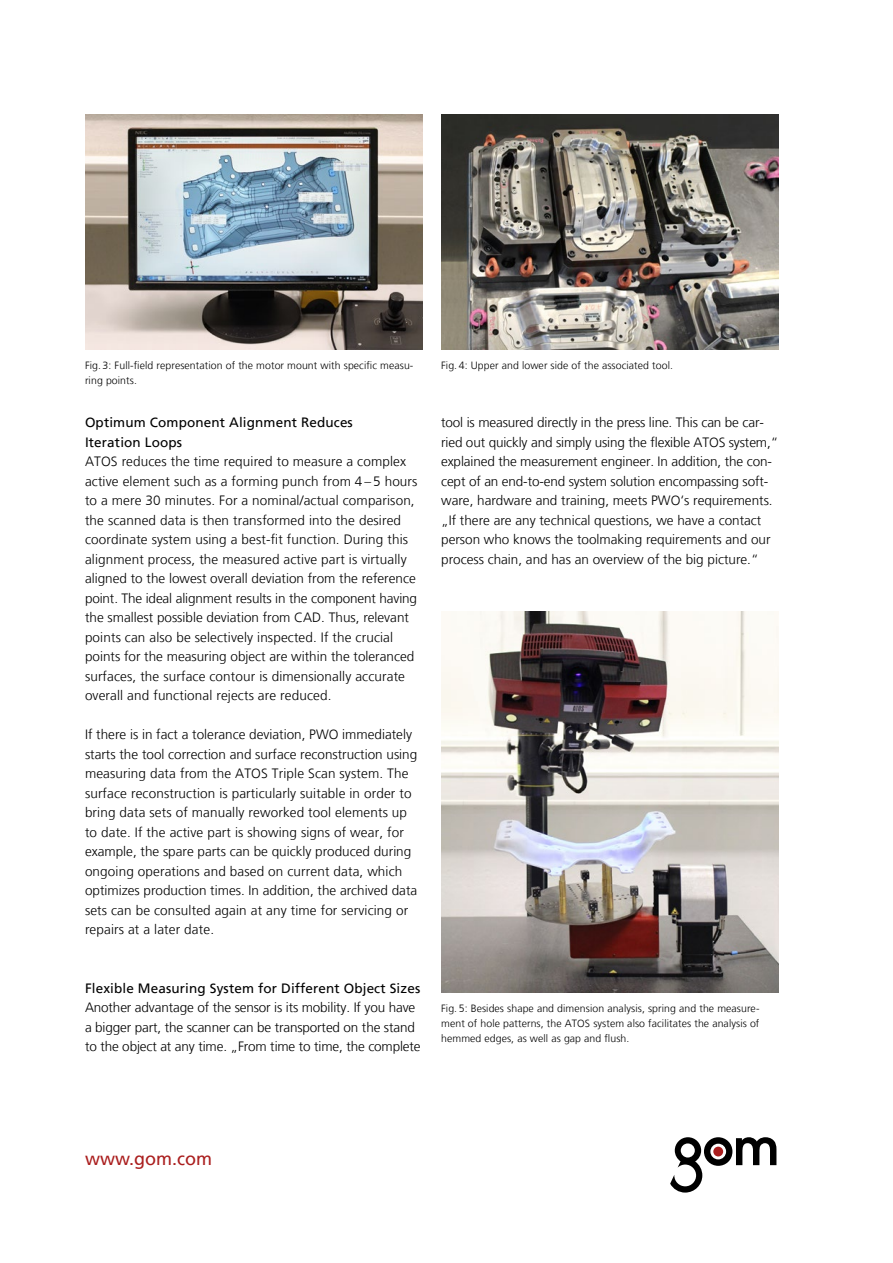
<style>
.page{position:relative;width:893px;height:1263px;background:#fff}
.page>*{position:absolute;margin:0;border:0;box-sizing:border-box;transform-origin:0 0}
.t1{font:18px "Frutiger";color:#aa1e1e}
.t2{font:300 13.5px/19.5px "Frutiger LT";color:#000}
.t3{font:13.5px/19.5px "Frutiger LT";letter-spacing:.01em;color:#000}
.t4{font:300 10.5px/15px "Frutiger LT";letter-spacing:.01em;color:#000;text-align:justify}
</style>
<div class="page">
<svg style="left:670px;top:1137px;width:106px;height:55px"></svg>
<img style="left:441px;top:611px;width:337px;height:382px">
<img style="left:441px;top:115px;width:337px;height:234px">
<img style="left:85px;top:115px;width:337px;height:234px">
<p class="t4" style="left:85px;top:358px;width:330px">Fig. 3: Full-field representation of the motor mount with specific measu-</p>
<p class="t4" style="left:441px;top:358px;width:233px">Fig. 4: Upper and lower side of the associated tool.</p>
<p class="t4" style="left:85px;top:373px;width:53px">ring points.</p>
<p class="t3" style="left:85px;top:413px;width:269px">Optimum Component Alignment Reduces<br>Iteration Loops</p>
<p class="t2" style="left:85px;top:452px;width:334px">ATOS reduces the time required to measure a complex active element such as a forming punch from 4 – 5 hours to a mere 30 minutes. For a nominal/actual comparison, the scanned data is then transformed into the desired coordinate system using a best-fit function. During this alignment process, the measured active part is virtually aligned to the lowest overall deviation from the reference point. The ideal alignment results in the component having the smallest possible deviation from CAD. Thus, relevant points can also be selectively inspected. If the crucial points for the measuring object are within the toleranced surfaces, the surface contour is dimensionally accurate overall and functional rejects are reduced.</p>
<p class="t2" style="left:85px;top:725px;width:334px">If there is in fact a tolerance deviation, PWO immediately starts the tool correction and surface reconstruction using measuring data from the ATOS Triple Scan system. The surface reconstruction is particularly suitable in order to bring data sets of manually reworked tool elements up to date. If the active part is showing signs of wear, for example, the spare parts can be quickly produced during ongoing operations and based on current data, which optimizes production times. In addition, the archived data sets can be consulted again at any time for servicing or repairs at a later date.</p>
<p class="t3" style="left:85px;top:978px;width:337px">Flexible Measuring System for Different Object Sizes</p>
<p class="t2" style="left:85px;top:998px;width:337px">Another advantage of the sensor is its mobility. If you have a bigger part, the scanner can be transported on the stand to the object at any time. „From time to time, the complete</p>
<p class="t2" style="left:441px;top:413px;width:338px">tool is measured directly in the press line. This can be car&shy;ried out quickly and simply using the flexible ATOS system,“ explained the measurement engineer. In addition, the con&shy;cept of an end-to-end system solution encompassing soft&shy;ware, hardware and training, meets PWO‘s requirements. „If there are any technical questions, we have a contact person who knows the toolmaking requirements and our process chain, and has an overview of the big picture.“</p>
<p class="t4" style="left:441px;top:1001px;width:320px">Fig. 5: Besides shape and dimension analysis, spring and the measure&shy;ment of hole patterns, the ATOS system also facilitates the analysis of hemmed edges, as well as gap and flush.</p>
<h1 class="t1" style="left:85px;top:1148px;width:128px">www.gom.com</h1>
</div>
